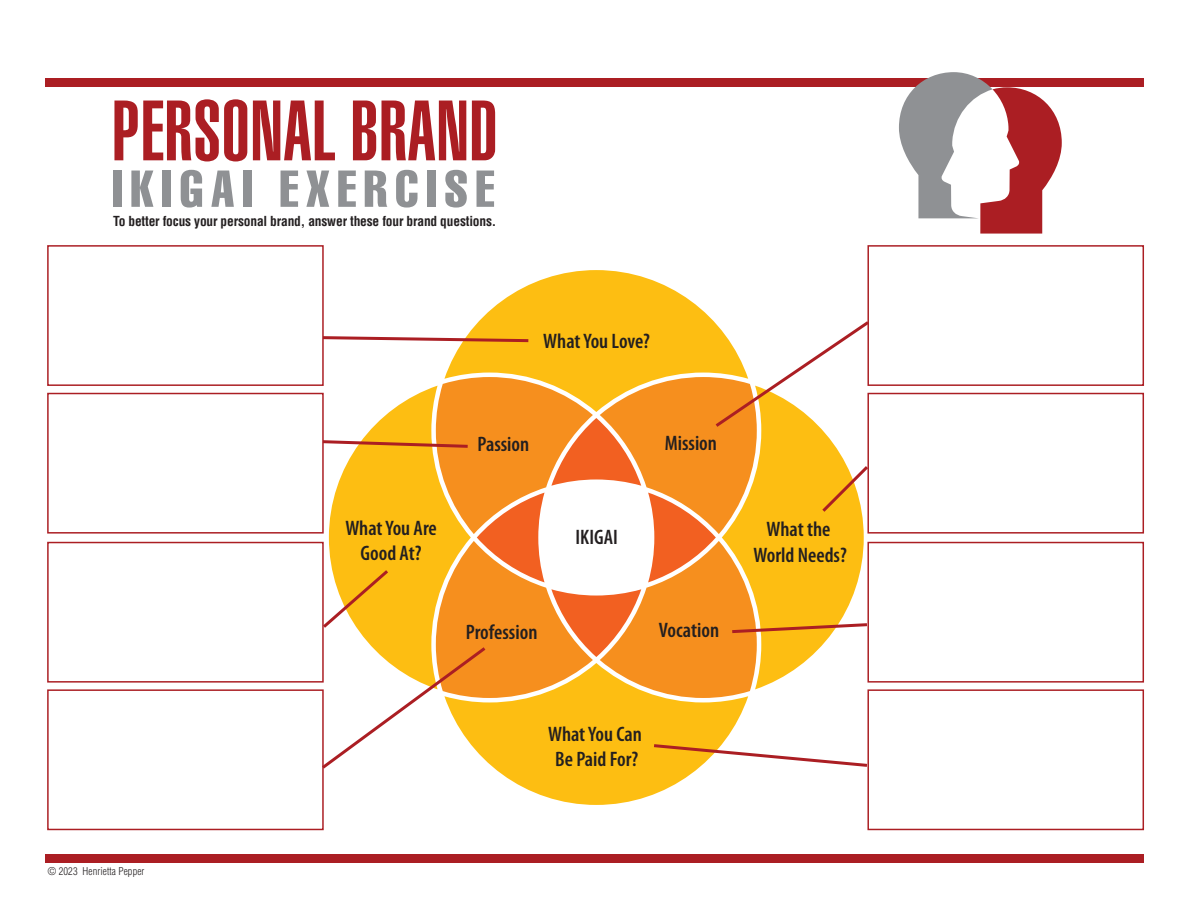
<style>
.page{position:relative;width:1188px;height:918px;background:#fff}
.page>*{position:absolute;margin:0;border:0;box-sizing:border-box;transform-origin:0 0}
.t1{font:84px "Helvetica LT Std Ultra Comp";letter-spacing:.005em;color:#ab1e23}
.t2{font:51px "Helvetica LT Std Comp";letter-spacing:.15em;color:#8f9194}
.t3{font:600 condensed 21px/25.2px "Myriad Pro";color:#231f20;text-align:center}
.t4{font:700 condensed 13.5px "Helvetica LT Std";letter-spacing:-.015em;color:#231f20}
.t5{font:300 condensed 10.5px "Helvetica LT Std";letter-spacing:.01em;color:#231f20}
</style>
<div class="page">
<div style="left:45px;top:855px;width:1098px;height:8px;background:#ab1e23"></div>
<div style="left:47px;top:542px;width:277px;height:141px;background:#fff;border:1px solid #ab1e23"></div>
<div style="left:47px;top:245px;width:277px;height:141px;background:#fff;border:1px solid #ab1e23"></div>
<div style="left:867px;top:542px;width:277px;height:141px;background:#fff;border:1px solid #ab1e23"></div>
<div style="left:867px;top:245px;width:277px;height:141px;background:#fff;border:1px solid #ab1e23"></div>
<div style="left:47px;top:689px;width:277px;height:141px;background:#fff;border:1px solid #ab1e23"></div>
<div style="left:47px;top:393px;width:277px;height:141px;background:#fff;border:1px solid #ab1e23"></div>
<div style="left:867px;top:689px;width:277px;height:141px;background:#fff;border:1px solid #ab1e23"></div>
<div style="left:867px;top:393px;width:277px;height:141px;background:#fff;border:1px solid #ab1e23"></div>
<div style="left:45px;top:78px;width:1098px;height:9px;background:#ab1e23"></div>
<svg style="left:899px;top:72px;width:163px;height:162px"></svg>
<svg style="left:319px;top:270px;width:553px;height:535px"></svg>
<h1 class="t1" style="left:112px;top:83px;width:387px">PERSONAL BRAND</h1>
<h2 class="t2" style="left:112px;top:156px;width:384px">IKIGAI EXERCISE</h2>
<p class="t4" style="left:113px;top:213px;width:385px">To better focus your personal brand, answer these four brand questions.</p>
<p class="t5" style="left:48px;top:865px;width:98px">© 2023 Henrietta Pepper</p>
<p class="t3" style="left:543px;top:328px;width:108px">What You Love?</p>
<p class="t3" style="left:345px;top:515px;width:93px">What You Are<br>Good At?</p>
<p class="t3" style="left:477px;top:431px;width:53px">Passion</p>
<p class="t3" style="left:466px;top:619px;width:73px">Profession</p>
<p class="t3" style="left:576px;top:524px;width:44px">IKIGAI</p>
<p class="t3" style="left:665px;top:430px;width:54px">Mission</p>
<p class="t3" style="left:659px;top:617px;width:62px">Vocation</p>
<p class="t3" style="left:548px;top:721px;width:95px">What You Can<br>Be Paid For?</p>
<p class="t3" style="left:753px;top:516px;width:95px">What the<br>World Needs?</p>
</div>
